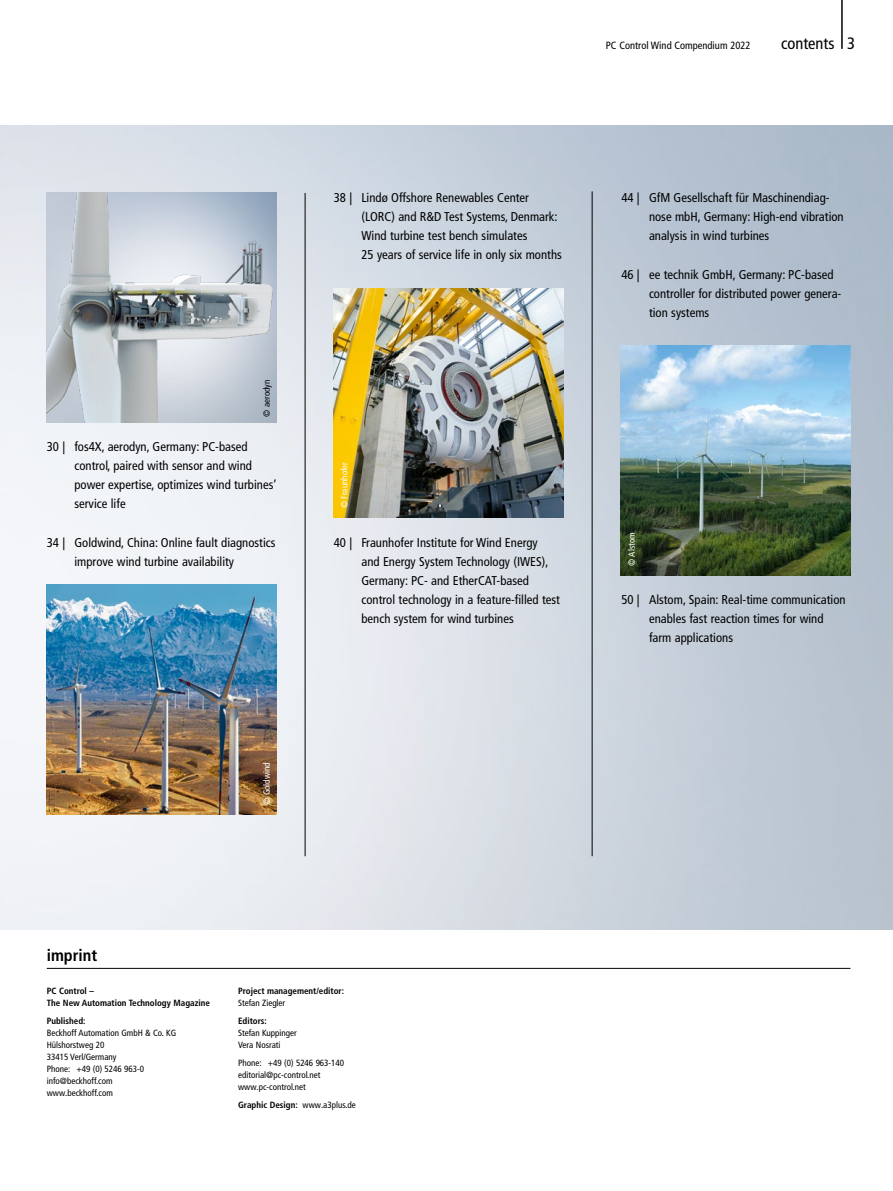
<style>
.page{position:relative;width:893px;height:1191px;background:#fff}
.page>*{position:absolute;margin:0;border:0;box-sizing:border-box;transform-origin:0 0}
.t1{font:condensed 16.5px "Frutiger LT Pro";color:#000}
.t2{font:700 condensed 16.5px "Frutiger LT Pro";color:#000}
.t3{font:condensed 12.75px/19.2px "Frutiger LT Pro";color:#000}
.t4{font:condensed 10.5px "Frutiger LT Pro";color:#000}
.t5{font:condensed 9px/12px "Frutiger LT Pro";color:#000}
.t6{font:700 condensed 9px/12px "Frutiger LT Pro";color:#000}
.t7{font:condensed 9px "Frutiger LT Pro";color:#fff}
.s1{font-weight:400}
</style>
<div class="page">
<img style="left:0;top:125px;width:893px;height:804px">
<hr style="left:841px;top:0;width:2px;height:49px;background:#000">
<hr style="left:592px;top:191px;width:1px;height:665px;background:#000">
<hr style="left:305px;top:193px;width:1px;height:663px;background:#000">
<hr style="left:47px;top:968px;width:803px;height:1px;background:#000">
<img style="left:47px;top:192px;width:229px;height:230px">
<img style="left:47px;top:585px;width:229px;height:229px">
<img style="left:334px;top:288px;width:229px;height:230px">
<img style="left:621px;top:345px;width:229px;height:230px">
<p class="t5" style="left:261px;top:417px;width:39px;rotate:-90deg">© aerodyn</p>
<p class="t3" style="left:74px;top:437px;width:204px;text-indent:-28px">30 | fos4X, aerodyn, Germany: PC-based control, paired with sensor and wind power expertise, optimizes wind turbines’ service life</p>
<p class="t3" style="left:74px;top:532px;width:203px;text-indent:-28px">34 | Goldwind, China: Online fault diagnostics improve wind turbine availability</p>
<p class="t7" style="left:261px;top:805px;width:44px;rotate:-90deg">© Goldwind</p>
<p class="t4" style="left:606px;top:39px;width:146px">PC Control Wind Compendium 2022</p>
<p class="t1" style="left:781px;top:34px;width:76px">contents 3</p>
<p class="t3" style="left:361px;top:188px;width:202px;text-indent:-28px">38 | Lindø Offshore Renewables Center (LORC) and R&amp;D Test Systems, Denmark:<br>Wind turbine test bench simulates<br>25 years of service life in only six months</p>
<p class="t3" style="left:649px;top:188px;width:196px;text-indent:-28px">44 | GfM Gesellschaft für Maschinendiag&shy;nose mbH, Germany: High-end vibration analysis in wind turbines</p>
<p class="t3" style="left:649px;top:265px;width:194px;text-indent:-28px">46 | ee technik GmbH, Germany: PC-based controller for distributed power genera&shy;tion systems</p>
<p class="t7" style="left:339px;top:508px;width:48px;rotate:-90deg">© Fraunhofer</p>
<p class="t3" style="left:361px;top:532px;width:200px;text-indent:-28px">40 | Fraunhofer Institute for Wind Energy<br>and Energy System Technology (IWES), Germany: PC- and EtherCAT-based control technology in a feature-filled test bench system for wind turbines</p>
<p class="t7" style="left:626px;top:566px;width:35px;rotate:-90deg">© Alstom</p>
<p class="t3" style="left:649px;top:590px;width:198px;text-indent:-28px">50 | Alstom, Spain: Real-time communication enables fast reaction times for wind farm applications</p>
<p class="t2" style="left:47px;top:945px;width:52px">imprint</p>
<p class="t6" style="left:47px;top:984px;width:165px">PC Control –<br>The New Automation Technology Magazine</p>
<p class="t6" style="left:47px;top:1014px;width:40px">Published:</p>
<p class="t5" style="left:47px;top:1026px;width:131px">Beckhoff Automation GmbH &amp; Co. KG<br>Hülshorstweg 20<br>33415 Verl/Germany<br>Phone: +49 (0) 5246 963-0 info@beckhoff.com www.beckhoff.com</p>
<p class="t6" style="left:238px;top:984px;width:108px">Project management/editor:</p>
<p class="t5" style="left:238px;top:996px;width:49px">Stefan Ziegler</p>
<p class="t6" style="left:238px;top:1014px;width:30px">Editors:</p>
<p class="t5" style="left:238px;top:1026px;width:60px">Stefan Kuppinger<br>Vera Nosrati</p>
<p class="t5" style="left:238px;top:1056px;width:108px">Phone: +49 (0) 5246 963-140 editorial@pc-control.net www.pc-control.net</p>
<p class="t6" style="left:238px;top:1098px;width:119px">Graphic Design: <span class="s1">www.a3plus.de</span></p>
</div>
